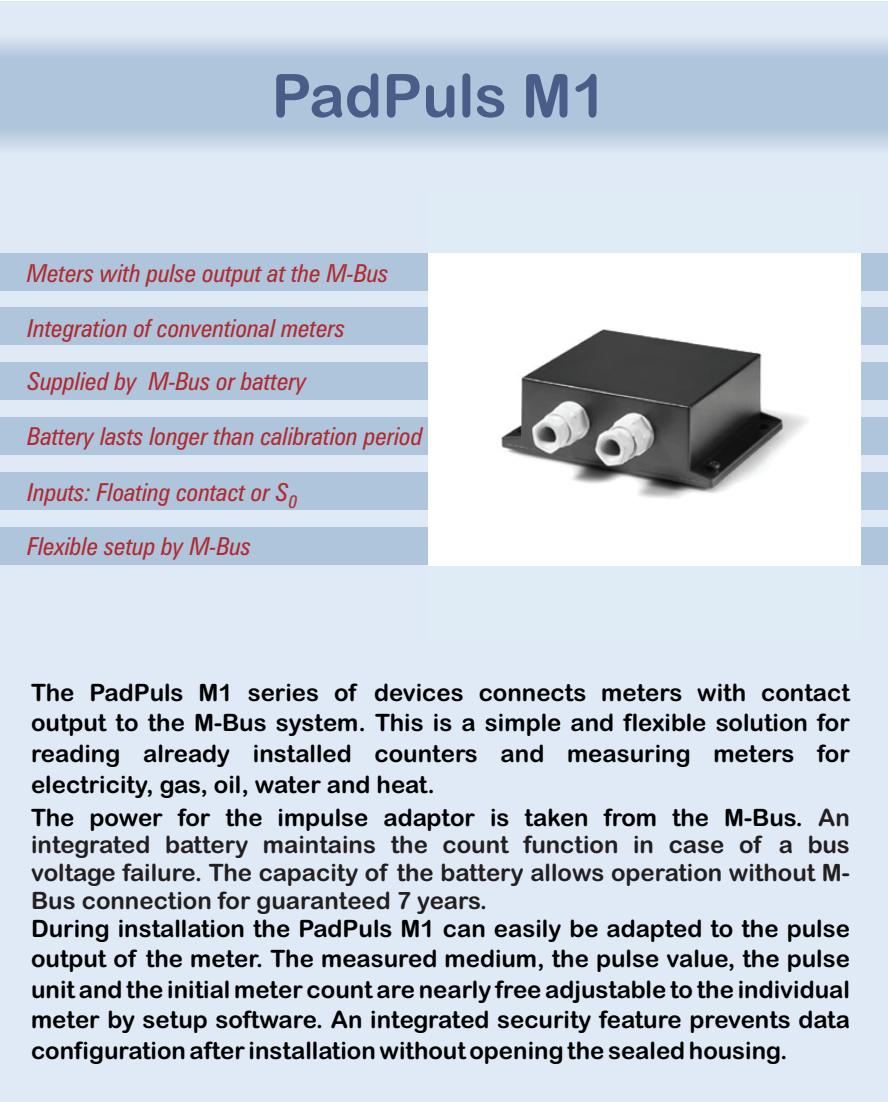
<style>
.page{position:relative;width:888px;height:1102px;background:#fff}
.page>*{position:absolute;margin:0;border:0;box-sizing:border-box;transform-origin:0 0}
.t1{font:700 59.85px "Arial Rounded MT Bold";color:#485e88}
.t2{font:italic 24.75px "Zurich Cn BT";color:#b02a30}
.t3{font:700 24px/30.5px "Arial Rounded MT Bold";color:#000}
.t4{font:700 24px/27.8px "Arial Rounded MT Bold";color:#231f20;text-align:justify}
</style>
<div class="page">
<div style="left:0;top:1px;width:888px;height:1101px;background:#e0eaf7"></div>
<svg style="left:0;top:40px;width:888px;height:108px;background:#b5c9df"></svg>
<div style="left:0;top:362px;width:888px;height:38px;background:#afc5dc"></div>
<div style="left:0;top:417px;width:888px;height:38px;background:#afc5dc"></div>
<div style="left:0;top:472px;width:888px;height:38px;background:#afc5dc"></div>
<div style="left:0;top:527px;width:887px;height:38px;background:#afc5dc"></div>
<div style="left:0;top:307px;width:888px;height:38px;background:#afc5dc"></div>
<div style="left:0;top:253px;width:888px;height:38px;background:#afc5dc"></div>
<div style="left:428px;top:253px;width:432px;height:312px;background:#fff"></div>
<img style="left:501px;top:329px;width:306px;height:170px">
<h1 class="t1" style="left:271px;top:73px;width:337px">PadPuls M1</h1>
<p class="t2" style="left:27px;top:264px;width:363px">Meters with pulse output at the M-Bus</p>
<p class="t2" style="left:28px;top:319px;width:319px">Integration of conventional meters</p>
<p class="t2" style="left:28px;top:371px;width:280px">Supplied by M-Bus or battery</p>
<p class="t2" style="left:28px;top:427px;width:396px">Battery lasts longer than calibration period</p>
<p class="t2" style="left:28px;top:483px;width:271px">Inputs: Floating contact or S<sub>0</sub></p>
<p class="t2" style="left:28px;top:537px;width:225px">Flexible setup by M-Bus</p>
<p class="t3" style="left:31px;top:679px;width:820px;text-align:justify">The PadPuls M1 series of devices connects meters with contact output to the M-Bus system. This is a simple and flexible solution for reading already installed counters and measuring meters for electricity, gas, oil, water and heat.</p>
<p class="t4" style="left:31px;top:805px;width:820px;text-indent:787px">An integrated battery maintains the count function in case of a bus voltage failure. The capacity of the battery allows operation without M-Bus connection for guaranteed 7 years.</p>
<p class="t3" style="left:31px;top:804px;width:773px">The power for the impulse adaptor is taken from the M-Bus.</p>
<p class="t3" style="left:31px;top:915px;width:820px">During installation the PadPuls M1 can easily be adapted to the pulse output of the meter. The measured medium, the pulse value, the pulse</p>
<p class="t3" style="left:31px;top:1007px;width:820px">meter by setup software. An integrated security feature prevents data configuration after installation without opening the sealed housing.</p>
<p class="t3" style="left:31px;top:976px;width:820px">unit and the initial meter count are nearly free adjustable to the individual</p>
</div>
